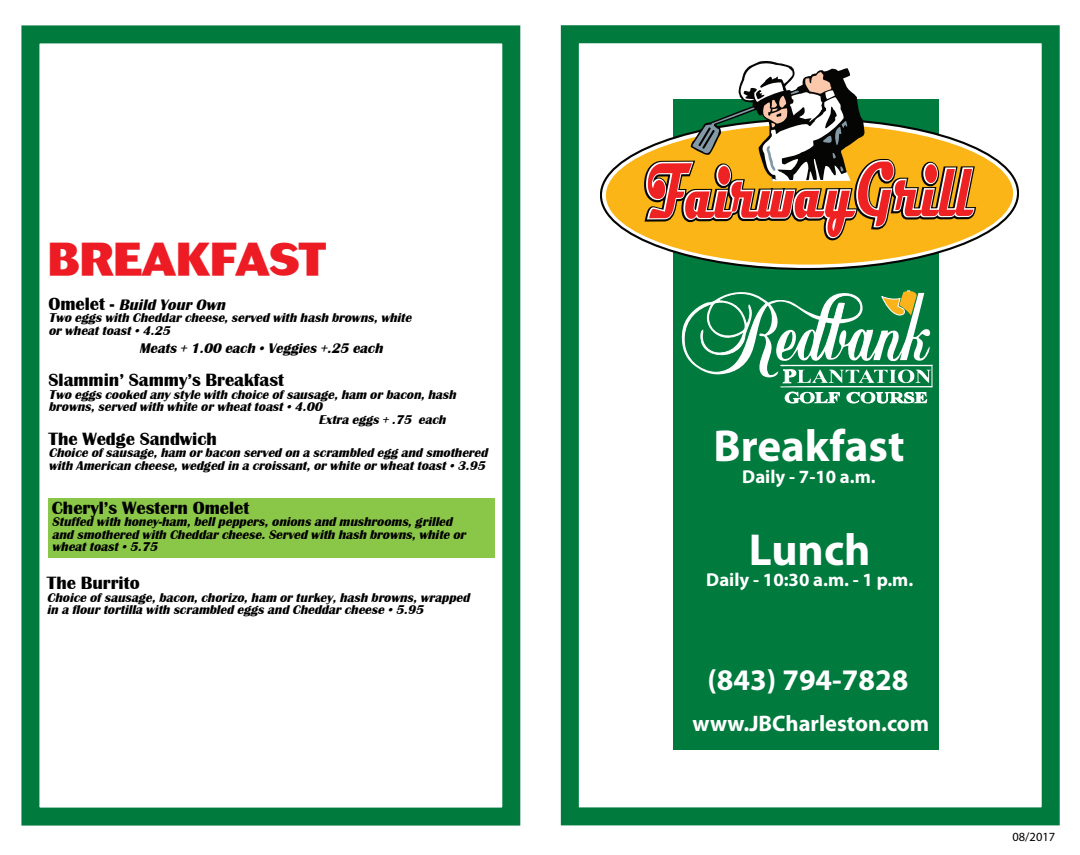
<style>
.page{position:relative;width:1080px;height:855px;background:#fff}
.page>*{position:absolute;margin:0;border:0;box-sizing:border-box;transform-origin:0 0}
.t1{font:700 45px "Myriad Pro";color:#fff}
.t2{font:45px "Parade";color:#ed1c24}
.t3{font:700 30px "Myriad Pro";color:#fff}
.t4{font:700 22.5px "Myriad Pro";color:#fff}
.t5{font:700 18.75px "Myriad Pro";color:#fff}
.t6{font:17.5px "Scotsdale";color:#000}
.t7{font:italic 15px "Scotsdale";color:#000}
.t8{font:italic 13.75px "Scotsdale";color:#000}
.t9{font:italic 12.5px/12.5px "Scotsdale";color:#000}
.t10{font:12.5px "Myriad Pro";color:#000}
.s1{font-style:normal;font-size:17.5px}
</style>
<div class="page">
<div style="left:673px;top:100px;width:265px;height:650px;background:#007a3d"></div>
<div style="left:21px;top:25px;width:499px;height:801px;border:18px solid #007a3d"></div>
<div style="left:561px;top:25px;width:499px;height:800px;border:18px solid #007a3d"></div>
<svg style="left:601px;top:175px;width:417px;height:96px"></svg>
<svg style="left:606px;top:148px;width:407px;height:117px;fill:#fbb516"></svg>
<svg style="left:640px;top:61px;width:339px;height:184px"></svg>
<div style="left:48px;top:498px;width:446px;height:60px;background:#8ac647"></div>
<svg style="left:682px;top:291px;width:251px;height:113px"></svg>
<h1 class="t2" style="left:48px;top:232px;width:280px">BREAKFAST</h1>
<p class="t7" style="left:48px;top:297px;width:178px"><span class="s1">Omelet -</span> Build Your Own</p>
<p class="t9" style="left:48px;top:312px;width:364px">Two eggs with Cheddar cheese, served with hash browns, white or wheat toast • 4.25</p>
<p class="t8" style="left:139px;top:341px;width:245px">Meats + 1.00 each • Veggies +.25 each</p>
<h3 class="t6" style="left:48px;top:371px;width:237px">Slammin’ Sammy’s Breakfast</h3>
<p class="t9" style="left:48px;top:388px;width:409px">Two eggs cooked any style with choice of sausage, ham or bacon, hash</p>
<p class="t9" style="left:48px;top:401px;width:275px">browns, served with white or wheat toast • 4.00</p>
<p class="t9" style="left:318px;top:413px;width:129px">Extra eggs + .75 each</p>
<h3 class="t6" style="left:48px;top:429px;width:170px">The Wedge Sandwich</h3>
<p class="t9" style="left:48px;top:447px;width:441px">Choice of sausage, ham or bacon served on a scrambled egg and smothered with American cheese, wedged in a croissant, or white or wheat toast • 3.95</p>
<h3 class="t6" style="left:52px;top:499px;width:199px">Cheryl’s Western Omelet</h3>
<p class="t9" style="left:52px;top:516px;width:415px">Stuffed with honey-ham, bell peppers, onions and mushrooms, grilled and smothered with Cheddar cheese. Served with hash browns, white or wheat toast • 5.75</p>
<h3 class="t6" style="left:47px;top:574px;width:94px">The Burrito</h3>
<p class="t9" style="left:47px;top:591px;width:424px">Choice of sausage, bacon, chorizo, ham or turkey, hash browns, wrapped in a flour tortilla with scrambled eggs and Cheddar cheese • 5.95</p>
<h1 class="t1" style="left:714px;top:417px;width:192px">Breakfast</h1>
<h3 class="t5" style="left:742px;top:464px;width:135px">Daily - 7-10 a.m.</h3>
<h1 class="t1" style="left:749px;top:520px;width:123px">Lunch</h1>
<h3 class="t5" style="left:706px;top:567px;width:208px">Daily - 10:30 a.m. - 1 p.m.</h3>
<h2 class="t3" style="left:708px;top:660px;width:203px">(843) 794-7828</h2>
<h3 class="t4" style="left:692px;top:709px;width:238px">www.JBCharleston.com</h3>
<p class="t10" style="left:1013px;top:829px;width:44px">08/2017</p>
</div>
